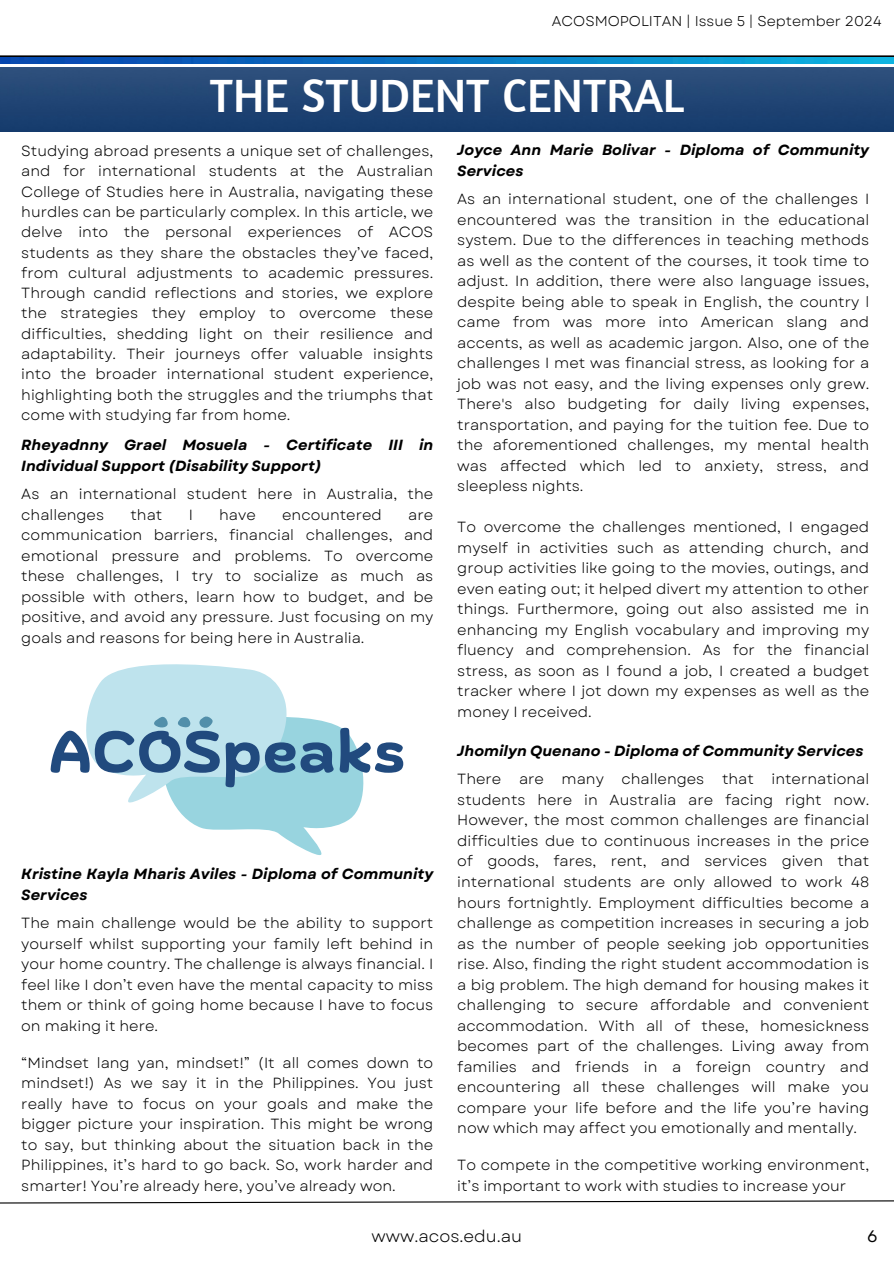
<style>
.page{position:relative;width:894px;height:1264px;background:#fff}
.page>*{position:absolute;margin:0;border:0;box-sizing:border-box;transform-origin:0 0}
.t1{font:700 58.35px "Biski";letter-spacing:.015em;color:#214a7e}
.t2{font:47.7px "Amaranth";color:#fff}
.t3{font:16.65px "Garet";color:#000}
.t4{font:16.65px "Garet";color:#000}
.t5{font:14.7px/20.5px "Garet";color:#000;text-align:justify}
.t6{font:italic 700 14.7px/20.5px "Garet";color:#000}
.t7{font:14.25px "Garet";color:#000}
</style>
<div class="page">
<hr style="left:0;top:55px;width:893px;height:3px;background:#000">
<svg style="left:0;top:1200px;width:893px;height:4px"></svg>
<img style="left:0;top:58px;width:893px;height:5px">
<img style="left:0;top:68px;width:893px;height:64px">
<svg style="left:86px;top:664px;width:278px;height:191px"></svg>
<h4 class="t7" style="left:551px;top:11px;width:331px">ACOSMOPOLITAN | Issue 5 | September 2024</h4>
<p class="t2" style="left:210px;top:66px;width:475px">THE STUDENT CENTRAL</p>
<p class="t5" style="left:21px;top:141px;width:413px">Studying abroad presents a unique set of challenges, and for international students at the Australian College of Studies here in Australia, navigating these hurdles can be particularly complex. In this article, we delve into the personal experiences of ACOS students as they share the obstacles they’ve faced, from cultural adjustments to academic pressures.<br>Through candid reflections and stories, we explore the strategies they employ to overcome these difficulties, shedding light on their resilience and adaptability. Their journeys offer valuable insights into the broader international student experience, highlighting both the struggles and the triumphs that come with studying far from home.</p>
<p class="t6" style="left:21px;top:435px;width:413px">Rheyadnny Grael Mosuela - Certificate III in<br>Individual Support (Disability Support)</p>
<p class="t5" style="left:21px;top:484px;width:413px">As an international student here in Australia, the challenges</p>
<p class="t5" style="left:130px;top:504px;width:33px">that</p>
<p class="t5" style="left:189px;top:504px;width:6px">I</p>
<p class="t5" style="left:219px;top:504px;width:38px">have</p>
<p class="t5" style="left:282px;top:504px;width:101px">encountered</p>
<p class="t5" style="left:21px;top:504px;width:413px;text-indent:387px">are communication barriers, financial challenges, and emotional pressure and problems. To overcome these challenges, I try to socialize as much as possible with others, learn how to budget, and be positive, and avoid any pressure. Just focusing on my goals and reasons for being here in Australia.</p>
<h3 class="t1" style="left:49px;top:728px;width:358px">ACOSpeaks</h3>
<h4 class="t6" style="left:21px;top:863px;width:413px">Kristine Kayla Mharis Aviles - Diploma of Community<br>Services</h4>
<p class="t5" style="left:21px;top:912px;width:413px">The main challenge would be the ability to support yourself whilst supporting your family left behind in your home country. The challenge is always financial. I feel like I don’t even have the mental capacity to miss them or think of going home because I have to focus on making it here.</p>
<p class="t5" style="left:21px;top:1052px;width:413px">“Mindset lang yan, mindset!” (It all comes down to mindset!) As we say it in the Philippines. You just really have to focus on your goals and make the bigger picture your inspiration. This might be wrong to say, but thinking about the situation back in the Philippines, it’s hard to go back. So, work harder and smarter! You’re already here, you’ve already won.</p>
<h4 class="t6" style="left:457px;top:140px;width:413px">Joyce Ann Marie Bolivar - Diploma of Community<br>Services</h4>
<p class="t5" style="left:457px;top:189px;width:413px">As an international student, one of the challenges I encountered was the transition in the educational system. Due to the differences in teaching methods as well as the content of the courses, it took time to adjust. In addition, there were also language issues, despite being able to speak in English, the country l came from was more into American slang and accents, as well as academic jargon. Also, one of the challenges I met was financial stress, as looking for a job was not easy, and the living expenses only grew.<br>There's also budgeting for daily living expenses, transportation, and paying for the tuition fee. Due to the aforementioned challenges, my mental health was affected which led to anxiety, stress, and sleepless nights.</p>
<p class="t5" style="left:457px;top:517px;width:413px">To overcome the challenges mentioned, I engaged myself in activities such as attending church, and group activities like going to the movies, outings, and even eating out; it helped divert my attention to other things. Furthermore, going out also assisted me in enhancing my English vocabulary and improving my fluency and comprehension. As for the financial stress, as soon as I found a job, I created a budget tracker where I jot down my expenses as well as the money I received.</p>
<p class="t6" style="left:457px;top:740px;width:407px">Jhomilyn Quenano - Diploma of Community Services</p>
<h1 class="t5" style="left:457px;top:769px;width:413px">There are many challenges that international students here in Australia are facing right now.<br>However, the most common challenges are financial difficulties due to continuous increases in the price of goods, fares, rent, and services given that international students are only allowed to work 48 hours fortnightly. Employment difficulties become a challenge as competition increases in securing a job as the number of people seeking job opportunities rise. Also, finding the right student accommodation is a big problem. The high demand for housing makes it challenging to secure affordable and convenient accommodation. With all of these, homesickness becomes part of the challenges. Living away from families and friends in a foreign country and encountering all these challenges will make you compare your life before and the life you’re having now which may affect you emotionally and mentally.</h1>
<h4 class="t5" style="left:457px;top:1154px;width:413px">To compete in the competitive working environment, it’s important to work with studies to increase your</h4>
<p class="t3" style="left:371px;top:1224px;width:152px">www.acos.edu.au</p>
<h2 class="t4" style="left:866px;top:1224px;width:12px">6</h2>
</div>
